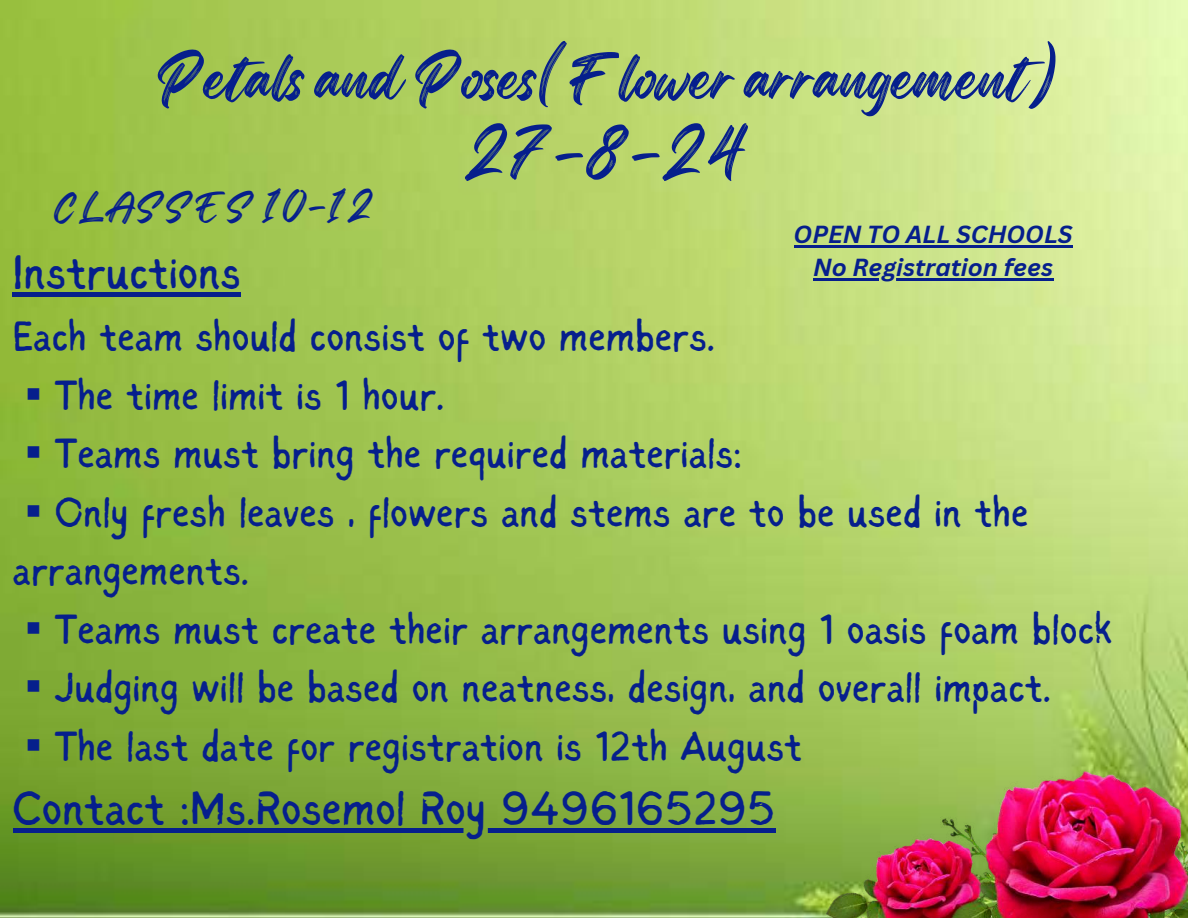
<style>
.page{position:relative;width:1188px;height:918px;background:#fff}
.page>*{position:absolute;margin:0;border:0;box-sizing:border-box;transform-origin:0 0}
.t1{font:55.5px/77.7px "Regular Brush";color:#061f8c;text-align:center}
.t2{font:48.15px "Sigher";color:#061f8c}
.t3{font:42.15px/58.5px "Sigher";color:#061f8c}
.t4{font:33px "Regular Brush";color:#061f8c}
.t5{font:italic 700 24px/32.7px "Canva Sans";color:#061f8c;text-align:center}
.s1{font-family:"Noto Sans CJ Ksc"}
</style>
<div class="page">
<img style="left:0;top:0;width:1188px;height:918px">
<img style="left:819px;top:771px;width:369px;height:147px">
<hr style="left:13px;top:293px;width:228px;height:4px;background:#061f8c">
<div style="left:13px;top:828px;width:763px;height:5px;background:#061f8c"></div>
<hr style="left:794px;top:246px;width:156px;height:2px;background:#061f8c">
<hr style="left:950px;top:246px;width:123px;height:2px;background:#061f8c">
<hr style="left:813px;top:278px;width:240px;height:2px;background:#061f8c">
<h1 class="t1" style="left:156px;top:38px;width:903px">Petals and Poses(Flower arrangement)<br>27-8-24</h1>
<p class="t4" style="left:53px;top:182px;width:322px">CLASSES 10-12</p>
<p class="t5" style="left:794px;top:218px;width:281px">OPEN TO ALL SCHOOLS<br>No Registration fees</p>
<p class="t2" style="left:13px;top:253px;width:230px">Instructions</p>
<p class="t3" style="left:13px;top:310px;width:704px">Each team should consist of two members.</p>
<p class="t3" style="left:13px;top:369px;width:433px"><span class="s1">▪️</span> The time limit is 1 hour.</p>
<p class="t3" style="left:13px;top:427px;width:731px"><span class="s1">▪️</span> Teams must bring the required materials:</p>
<p class="t3" style="left:13px;top:486px;width:1017px"><span class="s1">▪️</span> Only fresh leaves , flowers and stems are to be used in the arrangements.</p>
<p class="t3" style="left:13px;top:603px;width:1101px"><span class="s1">▪️</span> Teams must create their arrangements using 1 oasis foam block</p>
<p class="t3" style="left:13px;top:661px;width:1040px"><span class="s1">▪️</span> Judging will be based on neatness, design, and overall impact.</p>
<p class="t3" style="left:13px;top:720px;width:791px"><span class="s1">▪️</span> The last date for registration is 12th August</p>
<p class="t2" style="left:13px;top:789px;width:764px">Contact :Ms.Rosemol Roy 9496165295</p>
</div>
